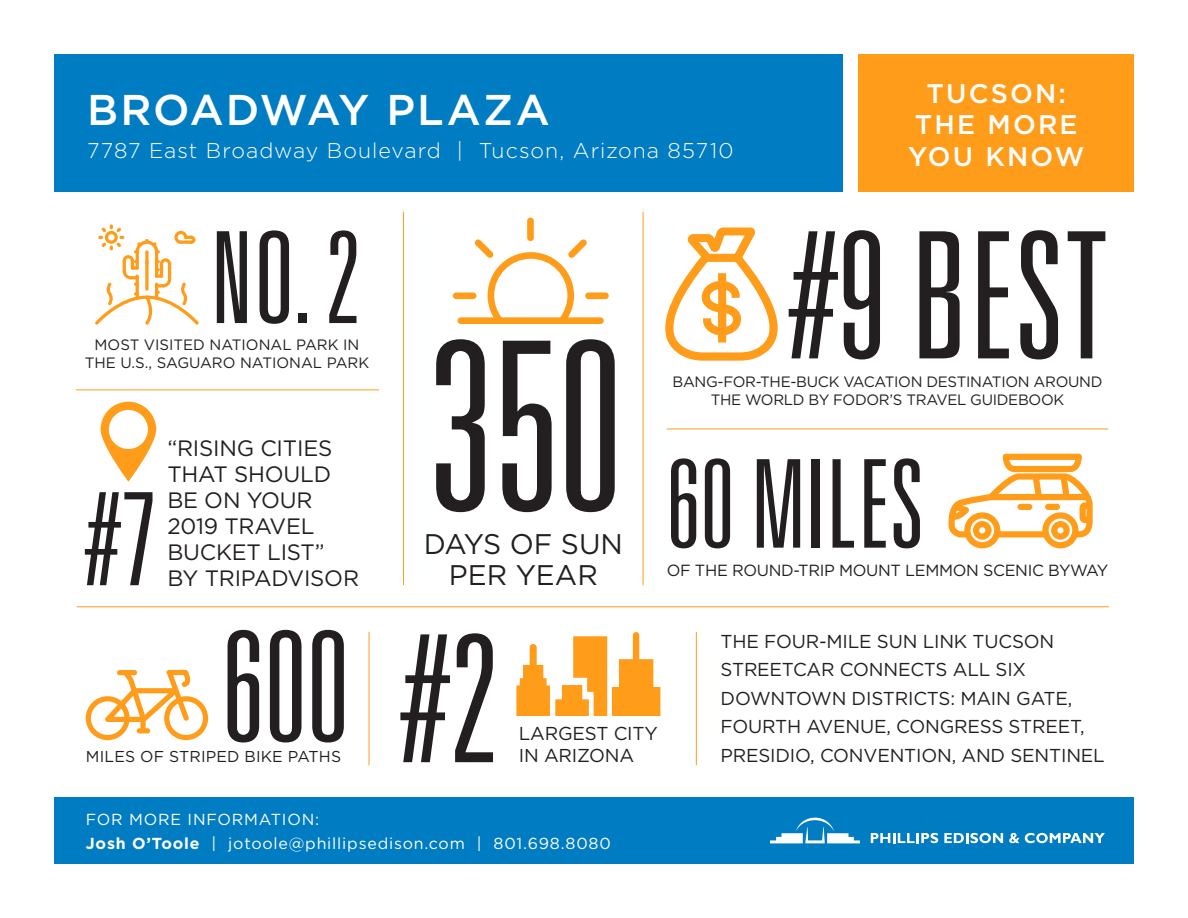
<style>
.page{position:relative;width:1188px;height:918px;background:#fff}
.page>*{position:absolute;margin:0;border:0;box-sizing:border-box;transform-origin:0 0}
.t1{font:300 ultra-condensed 235.5px "Univers";color:#231f20}
.t2{font:300 ultra-condensed 177px "Univers";color:#231f20}
.t3{font:300 ultra-condensed 176.1px "Univers";color:#231f20}
.t4{font:300 ultra-condensed 153.45px "Univers";color:#231f20}
.t5{font:300 ultra-condensed 128.85px "Univers";color:#231f20}
.t6{font:300 ultra-condensed 127.2px "Univers";color:#231f20}
.t7{font:300 ultra-condensed 122.55px "Univers";color:#231f20}
.t8{font:500 43.05px "Gotham";letter-spacing:.045em;color:#fff}
.t9{font:28.35px/31.7px "Gotham";color:#231f20;text-align:center}
.t10{font:500 26.85px/32px "Gotham";letter-spacing:.08em;color:#fff;text-align:center}
.t11{font:22.2px/26px "Gotham";letter-spacing:-.01em;color:#231f20}
.t12{font:300 21.3px "Gotham";letter-spacing:.045em;color:#fff}
.t13{font:18.75px/28.5px "Gotham";letter-spacing:-.01em;color:#231f20}
.t14{font:16.2px "Gotham";letter-spacing:-.02em;color:#231f20}
.t15{font:15.9px "Gotham";letter-spacing:.05em;color:#fff}
.t16{font:15.75px "Gotham";letter-spacing:.01em;color:#231f20}
.t17{font:15px/18px "Gotham";letter-spacing:-.02em;color:#231f20;text-align:center}
.t18{font:15px/18px "Gotham";color:#231f20;text-align:center}
.s1{font-weight:700}
</style>
<div class="page">
<svg style="left:516px;top:632px;width:144px;height:84px"></svg>
<svg style="left:86px;top:670px;width:122px;height:70px"></svg>
<div style="left:859px;top:54px;width:275px;height:137px;background:#ff9d1b"></div>
<div style="left:54px;top:54px;width:789px;height:137px;background:#007cc2"></div>
<div style="left:55px;top:797px;width:1079px;height:67px;background:#007cc2"></div>
<svg style="left:770px;top:818px;width:90px;height:25px"></svg>
<svg style="left:871px;top:833px;width:67px;height:10px"></svg>
<svg style="left:944px;top:833px;width:59px;height:10px"></svg>
<svg style="left:1009px;top:833px;width:10px;height:10px"></svg>
<svg style="left:1025px;top:833px;width:80px;height:10px"></svg>
<hr style="left:403px;top:212px;width:1px;height:373px;background:#ff9d1b">
<hr style="left:76px;top:389px;width:303px;height:1px;background:#ff9d1b">
<hr style="left:643px;top:212px;width:1px;height:373px;background:#ff9d1b">
<hr style="left:667px;top:429px;width:441px;height:1px;background:#ff9d1b">
<hr style="left:77px;top:606px;width:1032px;height:1px;background:#ff9d1b">
<svg style="left:665px;top:227px;width:113px;height:134px"></svg>
<svg style="left:948px;top:453px;width:145px;height:96px"></svg>
<svg style="left:95px;top:224px;width:104px;height:101px"></svg>
<hr style="left:179px;top:241px;width:14px;height:3px;background:#ff9d1b;border-radius:2px">
<hr style="left:369px;top:632px;width:1px;height:133px;background:#ff9d1b">
<div style="left:527px;top:218px;width:7px;height:23px;background:#ff9d1b;border-radius:3px"></div>
<div style="left:585px;top:292px;width:24px;height:7px;background:#ff9d1b;border-radius:3px"></div>
<div style="left:453px;top:292px;width:23px;height:7px;background:#ff9d1b;border-radius:3px"></div>
<svg style="left:458px;top:239px;width:146px;height:85px"></svg>
<svg style="left:101px;top:402px;width:55px;height:80px"></svg>
<hr style="left:696px;top:632px;width:1px;height:133px;background:#ff9d1b">
<p class="t8" style="left:87px;top:85px;width:464px">BROADWAY PLAZA</p>
<p class="t12" style="left:87px;top:139px;width:648px">7787 East Broadway Boulevard | Tucson, Arizona 85710</p>
<p class="t10" style="left:908px;top:76px;width:178px">TUCSON:<br>THE MORE<br>YOU KNOW</p>
<p class="t6" style="left:211px;top:212px;width:151px">NO. 2</p>
<p class="t18" style="left:85px;top:336px;width:286px">MOST VISITED NATIONAL PARK IN<br>THE U.S., SAGUARO NATIONAL PARK</p>
<p class="t1" style="left:428px;top:305px;width:196px">350</p>
<p class="t9" style="left:424px;top:527px;width:201px">DAYS OF SUN<br>PER YEAR</p>
<p class="t11" style="left:167px;top:435px;width:166px">“RISING CITIES<br>THAT SHOULD<br>BE ON YOUR<br>2019 TRAVEL<br>BUCKET LIST”</p>
<p class="t5" style="left:85px;top:472px;width:73px">#7</p>
<p class="t11" style="left:167px;top:565px;width:193px">BY TRIPADVISOR</p>
<p class="t3" style="left:789px;top:204px;width:322px">#9 BEST</p>
<p class="t17" style="left:673px;top:372px;width:431px">BANG-FOR-THE-BUCK VACATION DESTINATION AROUND<br>THE WORLD BY FODOR’S TRAVEL GUIDEBOOK</p>
<p class="t7" style="left:667px;top:440px;width:259px">60 MILES</p>
<p class="t14" style="left:667px;top:562px;width:443px">OF THE ROUND-TRIP MOUNT LEMMON SCENIC BYWAY</p>
<p class="t4" style="left:222px;top:607px;width:129px">600</p>
<p class="t2" style="left:401px;top:607px;width:99px">#2</p>
<p class="t16" style="left:86px;top:748px;width:257px">MILES OF STRIPED BIKE PATHS</p>
<p class="t13" style="left:519px;top:723px;width:141px;line-height:21.8px">LARGEST CITY<br>IN ARIZONA</p>
<p class="t13" style="left:721px;top:626px;width:386px">THE FOUR-MILE SUN LINK TUCSON<br>STREETCAR CONNECTS ALL SIX<br>DOWNTOWN DISTRICTS: MAIN GATE,<br>FOURTH AVENUE, CONGRESS STREET,<br>PRESIDIO, CONVENTION, AND SENTINEL</p>
<p class="t15" style="left:86px;top:811px;width:235px">FOR MORE INFORMATION:</p>
<p class="t15" style="left:86px;top:835px;width:526px"><span class="s1">Josh O’Toole</span> | jotoole@phillipsedison.com | 801.698.8080</p>
</div>
